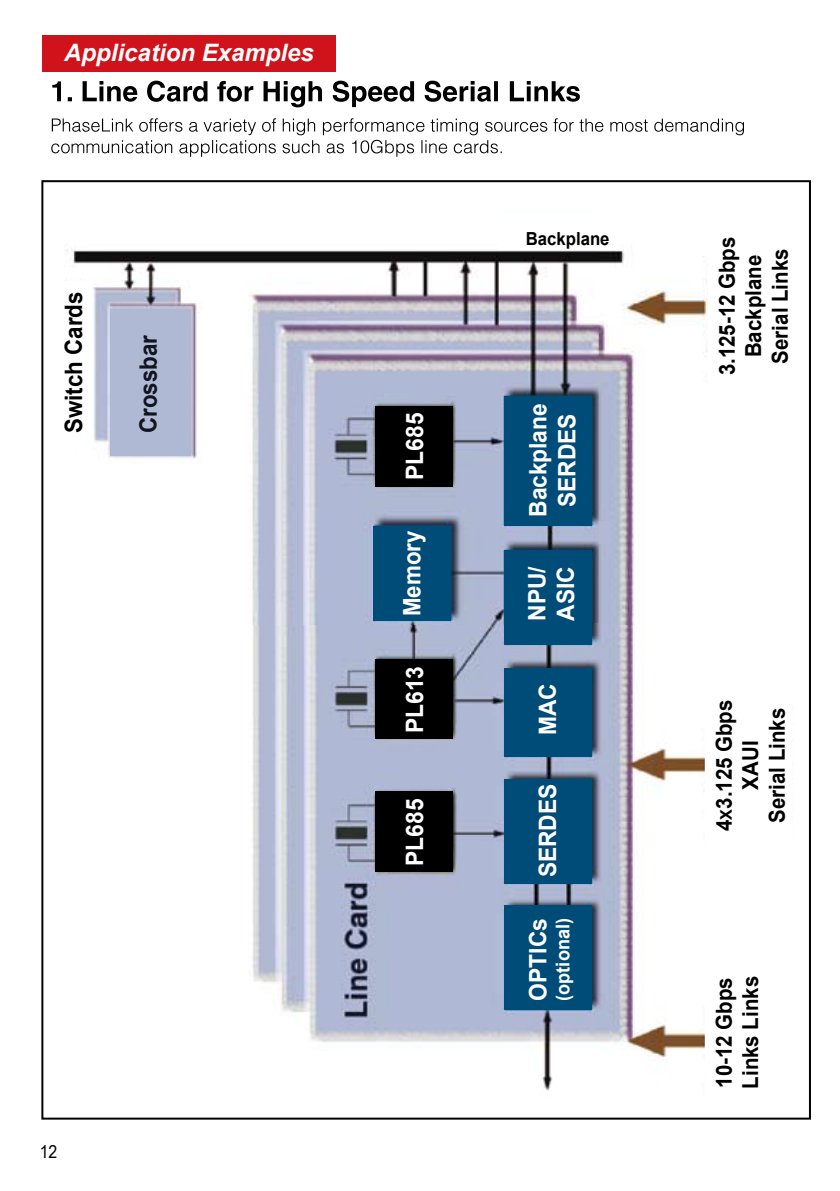
<style>
.page{position:relative;width:840px;height:1191px;background:#fff}
.page>*{position:absolute;margin:0;border:0;box-sizing:border-box;transform-origin:0 0}
.t1{font:700 24px/28.8px "Arial";color:#fff;text-align:center;scale:.95 1}
.t2{font:italic 700 24px "Arial";color:#fff}
.t3{font:700 24px "Arial";color:#000;scale:.93 1}
.t4{font:700 24px "Arial";color:#111521;scale:.93 1}
.t5{font:700 24px "Arial";color:#fff;scale:.93 1}
.t6{font:700 22px/26.4px "Arial";color:#000;text-align:center;scale:.93 1}
.t7{font:700 19px "Arial";color:#fff;scale:.95 1}
.t8{font:700 18px "Arial";color:#000;scale:.93 1}
.t9{font:17.8px "Arial Narrow";color:#000;scale:1.09 1}
.s1{font-size:16px}
</style>
<div class="page">
<div style="left:42px;top:35px;width:294px;height:37px;background:#d0121b"></div>
<svg style="left:52px;top:81px;width:20px;height:20px"></svg>
<svg style="left:82px;top:81px;width:497px;height:26px"></svg>
<svg style="left:51px;top:118px;width:692px;height:39px"></svg>
<img style="left:66px;top:249px;width:641px;height:842px">
<div style="left:375px;top:406px;width:77px;height:80px;background:#000"></div>
<div style="left:375px;top:791px;width:77px;height:81px;background:#000"></div>
<div style="left:375px;top:660px;width:77px;height:79px;background:#000"></div>
<div style="left:373px;top:525px;width:77px;height:95px;background:#004c78"></div>
<div style="left:503px;top:668px;width:88px;height:89px;background:#004c78"></div>
<div style="left:503px;top:779px;width:88px;height:105px;background:#004c78"></div>
<div style="left:503px;top:905px;width:88px;height:104px;background:#004c78"></div>
<div style="left:503px;top:551px;width:88px;height:94px;background:#004c78"></div>
<div style="left:503px;top:396px;width:88px;height:130px;background:#004c78"></div>
<div style="left:110px;top:309px;width:81px;height:146px;background:#b0b9d4"></div>
<div style="left:60px;top:282px;width:32px;height:167px;background:#fff"></div>
<div style="left:704px;top:689px;width:87px;height:169px;background:#fff"></div>
<div style="left:704px;top:953px;width:87px;height:154px;background:#fff"></div>
<p class="t2" style="left:64px;top:44px;width:251px">Application Examples</p>
<p class="t3" style="left:65px;top:433px;width:154px;rotate:-90deg">Switch Cards</p>
<p class="t4" style="left:139px;top:433px;width:107px;rotate:-90deg">Crossbar</p>
<p class="t1" style="left:402px;top:480px;width:72px;rotate:-90deg">PL685</p>
<p class="t5" style="left:403px;top:616px;width:94px;rotate:-90deg">Memory</p>
<p class="t1" style="left:402px;top:733px;width:72px;rotate:-90deg">PL613</p>
<p class="t1" style="left:402px;top:866px;width:72px;rotate:-90deg">PL685</p>
<p class="t9" style="left:40px;top:1145px;width:18px">12</p>
<p class="t8" style="left:525px;top:231px;width:92px">Backplane</p>
<p class="t6" style="left:715px;top:375px;width:151px;rotate:-90deg">3.125-12 Gbps<br>Backplane<br>Serial Links</p>
<p class="t1" style="left:525px;top:517px;width:121px;rotate:-90deg">Backplane<br>SERDES</p>
<p class="t1" style="left:524px;top:621px;width:59px;text-align:left;rotate:-90deg">NPU/<br>ASIC</p>
<p class="t1" style="left:535px;top:735px;width:56px;rotate:-90deg">MAC</p>
<p class="t1" style="left:535px;top:877px;width:100px;rotate:-90deg">SERDES</p>
<p class="t1" style="left:525px;top:1000px;width:88px;rotate:-90deg">OPTICs</p>
<p class="t7" style="left:555px;top:1000px;width:88px;rotate:-90deg">(optional)</p>
<p class="t6" style="left:712px;top:831px;width:143px;rotate:-90deg">4<span class="s1">X</span>3.125 Gbps<br>XAUI<br>Serial Links</p>
<p class="t6" style="left:712px;top:1088px;width:123px;text-align:left;rotate:-90deg">10-12 Gbps<br>Links Links</p>
</div>
